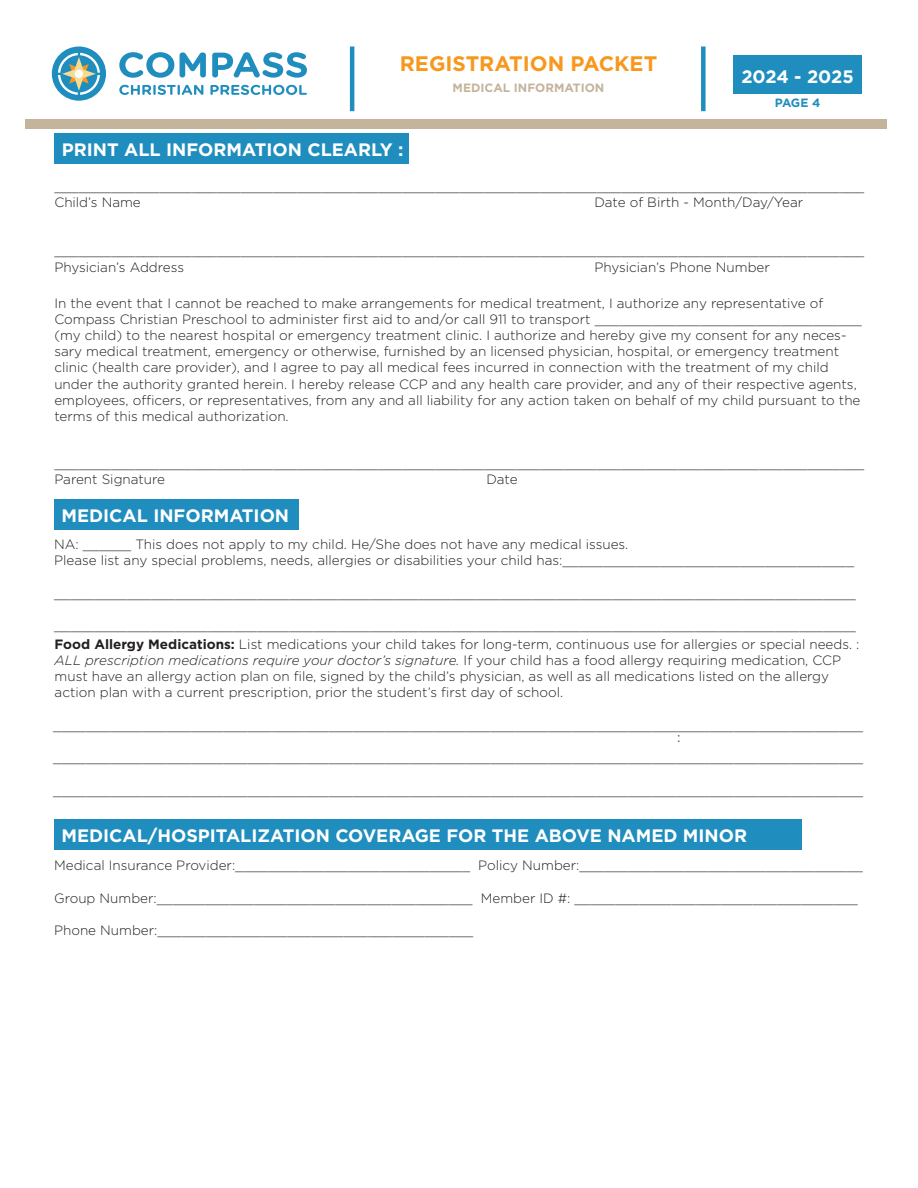
<style>
.page{position:relative;width:918px;height:1188px;background:#fff}
.page>*{position:absolute;margin:0;border:0;box-sizing:border-box;transform-origin:0 0}
.t1{font:700 21px "Gotham";color:#f7981d}
.t2{font:700 18px "Gotham";color:#fff}
.t3{font:300 13.5px/16.2px "Gotham";color:#231f20}
.t4{font:italic 300 13.5px "Gotham";color:#231f20}
.t5{font:13.5px "Gotham";color:#57585a}
.t6{font:700 12px "Gotham";color:#c3b49b}
.t7{font:700 12px "Gotham";color:#1f8ebe}
.s1{font-weight:700}
.s2{font-style:italic}
</style>
<div class="page">
<hr style="left:350px;top:46px;width:4px;height:65px;background:#1f8ebe">
<div style="left:25px;top:119px;width:862px;height:10px;background:#c3b49b"></div>
<div style="left:733px;top:55px;width:129px;height:39px;background:#1f8ebe"></div>
<svg style="left:119px;top:85px;width:84px;height:10px"></svg>
<svg style="left:210px;top:85px;width:97px;height:10px"></svg>
<svg style="left:119px;top:52px;width:55px;height:26px"></svg>
<svg style="left:180px;top:52px;width:26px;height:26px"></svg>
<svg style="left:212px;top:52px;width:95px;height:26px"></svg>
<div style="left:52px;top:47px;width:54px;height:54px;background:#1f8ebe;border-radius:50%"></div>
<svg style="left:58px;top:53px;width:42px;height:42px"></svg>
<div style="left:701px;top:46px;width:5px;height:65px;background:#1f8ebe"></div>
<div style="left:54px;top:133px;width:354px;height:31px;background:#1f8ebe"></div>
<div style="left:54px;top:499px;width:245px;height:31px;background:#1f8ebe"></div>
<div style="left:54px;top:820px;width:747px;height:30px;background:#1f8ebe"></div>
<h1 class="t1" style="left:400px;top:50px;width:259px">REGISTRATION PACKET</h1>
<p class="t6" style="left:453px;top:80px;width:153px">MEDICAL INFORMATION</p>
<h2 class="t2" style="left:741px;top:64px;width:114px">2024 - 2025</h2>
<p class="t7" style="left:775px;top:95px;width:47px">PAGE 4</p>
<p class="t2" style="left:62px;top:137px;width:343px">PRINT ALL INFORMATION CLEARLY :</p>
<p class="t3" style="left:54px;top:177px;width:811px">____________________________________________________________________________________________________</p>
<p class="t3" style="left:54px;top:194px;width:88px">Child’s Name</p>
<p class="t3" style="left:594px;top:194px;width:210px">Date of Birth - Month/Day/Year</p>
<p class="t3" style="left:54px;top:242px;width:811px">____________________________________________________________________________________________________</p>
<p class="t3" style="left:54px;top:258px;width:131px">Physician’s Address</p>
<p class="t3" style="left:594px;top:258px;width:177px">Physician’s Phone Number</p>
<p class="t3" style="left:54px;top:294px;width:771px">In the event that I cannot be reached to make arrangements for medical treatment, I authorize any representative of</p>
<p class="t3" style="left:54px;top:311px;width:809px">Compass Christian Preschool to administer first aid to and/or call 911 to transport _________________________________</p>
<p class="t3" style="left:54px;top:327px;width:808px">(my child) to the nearest hospital or emergency treatment clinic. I authorize and hereby give my consent for any neces&shy;sary medical treatment, emergency or otherwise, furnished by an licensed physician, hospital, or emergency treatment clinic (health care provider), and I agree to pay all medical fees incurred in connection with the treatment of my child under the authority granted herein. I hereby release CCP and any health care provider, and any of their respective agents, employees, officers, or representatives, from any and all liability for any action taken on behalf of my child pursuant to the terms of this medical authorization.</p>
<p class="t3" style="left:54px;top:454px;width:811px">____________________________________________________________________________________________________</p>
<p class="t3" style="left:54px;top:471px;width:112px">Parent Signature</p>
<p class="t3" style="left:486px;top:471px;width:33px">Date</p>
<p class="t2" style="left:62px;top:503px;width:229px">MEDICAL INFORMATION</p>
<p class="t3" style="left:54px;top:536px;width:576px">NA: ______ This does not apply to my child. He/She does not have any medical issues.</p>
<p class="t3" style="left:54px;top:552px;width:801px">Please list any special problems, needs, allergies or disabilities your child has:____________________________________</p>
<p class="t3" style="left:54px;top:584px;width:803px">___________________________________________________________________________________________________</p>
<p class="t3" style="left:54px;top:617px;width:803px">___________________________________________________________________________________________________</p>
<p class="t3" style="left:55px;top:636px;width:806px"><span class="s1">Food Allergy Medications:</span> List medications your child takes for long-term, continuous use for allergies or special needs. :</p>
<p class="t3" style="left:55px;top:652px;width:788px"><span class="s2">ALL prescription medications require your doctor’s signature.</span> If your child has a food allergy requiring medication, CCP must have an allergy action plan on file, signed by the child’s physician, as well as all medications listed on the allergy action plan with a current prescription, prior the student’s first day of school.</p>
<p class="t4" style="left:55px;top:717px;width:811px">____________________________________________________________________________________________________</p>
<p class="t4" style="left:55px;top:749px;width:811px">____________________________________________________________________________________________________</p>
<p class="t4" style="left:55px;top:781px;width:811px">____________________________________________________________________________________________________</p>
<p class="t2" style="left:62px;top:824px;width:687px">MEDICAL/HOSPITALIZATION COVERAGE FOR THE ABOVE NAMED MINOR</p>
<p class="t3" style="left:54px;top:857px;width:810px">Medical Insurance Provider:_____________________________ Policy Number:___________________________________</p>
<p class="t3" style="left:54px;top:890px;width:805px">Group Number:_______________________________________ Member ID #: ___________________________________</p>
<p class="t3" style="left:54px;top:922px;width:421px">Phone Number:_______________________________________</p>
<p class="t5" style="left:677px;top:730px;width:5px">:</p>
</div>
